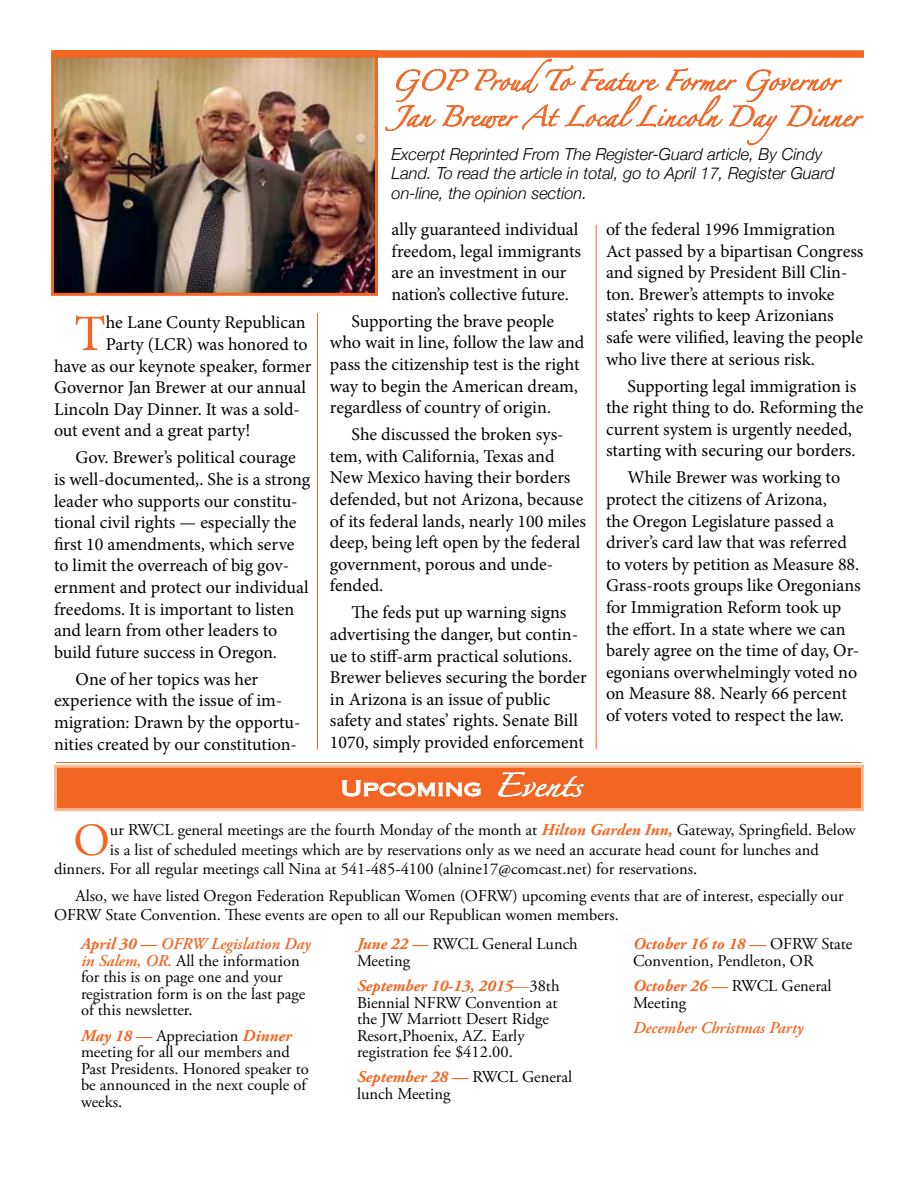
<style>
.page{position:relative;width:918px;height:1188px;background:#fff}
.page>*{position:absolute;margin:0;border:0;box-sizing:border-box;transform-origin:0 0}
.t1{font:51.3px "Minion Pro";color:#f26522}
.t2{font:45.9px "Adobe Garamond Pro";color:#f26522}
.t3{font:21px "Copperplate Thirty One AB";color:#fff;scale:1.1 1}
.t4{font:18px/21.6px "Minion Pro";color:#000}
.t5{font:18px/36px "Zapfino";color:#f26522}
.t6{font:16.5px/16.5px "Adobe Garamond Pro";color:#000}
.t7{font:italic 300 16.5px/19.8px "Helvetica Neue";color:#000}
.t8{font:italic 600 16.5px "Adobe Garamond Pro";color:#f26522}
.s1{font-family:"Zapfino"}
.s2{font-weight:700;font-style:italic;color:#f26522}
.s3{color:#f26522}
.s4{font-weight:600;font-style:italic;color:#f26522}
</style>
<div class="page">
<img style="left:55px;top:58px;width:319px;height:234px">
<svg style="left:385px;top:58px;width:479px;height:88px"></svg>
<div style="left:51px;top:50px;width:327px;height:246px;border:3px solid #f26522"></div>
<div style="left:54px;top:50px;width:810px;height:8px;background:#f26522"></div>
<hr style="left:56px;top:762px;width:806px;height:1px;background:#f26522">
<hr style="left:317px;top:313px;width:1px;height:437px;background:#f26522">
<hr style="left:596px;top:225px;width:1px;height:525px;background:#f26522">
<div style="left:54px;top:765px;width:810px;height:46px;background:#f26522;border:3px solid #fbbc94"></div>
<svg style="left:342px;top:780px;width:139px;height:17px"></svg>
<svg style="left:498px;top:772px;width:86px;height:25px"></svg>
<h1 class="t1" style="left:74px;top:299px;width:33px">T</h1>
<p class="t4" style="left:106px;top:312px;width:201px">he Lane County Republican</p>
<p class="t4" style="left:106px;top:334px;width:203px">Party (LCR) was honored to</p>
<p class="t4" style="left:54px;top:355px;width:259px">have as our keynote speaker, former</p>
<p class="t4" style="left:54px;top:377px;width:254px">Governor Jan Brewer at our annual</p>
<p class="t4" style="left:54px;top:398px;width:248px">Lincoln Day Dinner. It was a sold-</p>
<p class="t4" style="left:54px;top:420px;width:198px">out event and a great party!</p>
<p class="t4" style="left:54px;top:447px;width:258px;text-indent:22px">Gov. Brewer’s political courage is well-documented,. She is a strong leader who supports our constitu&shy;tional civil rights — especially the first 10 amendments, which serve to limit the overreach of big gov&shy;ernment and protect our individual freedoms. It is important to listen and learn from other leaders to build future success in Oregon.</p>
<p class="t4" style="left:54px;top:668px;width:248px;text-indent:22px">One of her topics was her experience with the issue of im&shy;migration: Drawn by the opportu&shy;nities created by our constitution-</p>
<p class="t5" style="left:392px;top:66px;width:470px">GOP ProudTo Feature Former Governor<br>Jan Brewer At LocalLincoln DayDinner</p>
<p class="t7" style="left:392px;top:143px;width:445px">Excerpt Reprinted From The Register-Guard article, By Cindy<br>Land. To read the article in total, go to April 17, Register Guard on-line, the opinion section.</p>
<p class="t4" style="left:392px;top:219px;width:191px">ally guaranteed individual freedom, legal immigrants are an investment in our nation’s collective future.</p>
<p class="t4" style="left:330px;top:310px;width:256px;text-indent:22px">Supporting the brave people who wait in line, follow the law and pass the citizenship test is the right way to begin the American dream, regardless of country of origin.</p>
<p class="t4" style="left:330px;top:424px;width:258px;text-indent:22px">She discussed the broken sys&shy;tem, with California, Texas and<br>New Mexico having their borders defended, but not Arizona, because of its federal lands, nearly 100 miles deep, being left open by the federal government, porous and unde&shy;fended.</p>
<p class="t4" style="left:330px;top:602px;width:258px;text-indent:22px">The feds put up warning signs advertising the danger, but contin&shy;ue to stiff-arm practical solutions.<br>Brewer believes securing the border in Arizona is an issue of public safety and states’ rights. Senate Bill 1070, simply provided enforcement</p>
<p class="t4" style="left:606px;top:219px;width:259px">of the federal 1996 Immigration Act passed by a bipartisan Congress and signed by President Bill Clin&shy;ton. Brewer’s attempts to invoke states’ rights to keep Arizonians safe were vilified, leaving the people who live there at serious risk.</p>
<p class="t4" style="left:606px;top:375px;width:259px;text-indent:22px">Supporting legal immigration is the right thing to do. Reforming the current system is urgently needed, starting with securing our borders.</p>
<p class="t4" style="left:606px;top:467px;width:256px;text-indent:22px">While Brewer was working to protect the citizens of Arizona,<br>the Oregon Legislature passed a driver’s card law that was referred to voters by petition as Measure 88.<br>Grass-roots groups like Oregonians for Immigration Reform took up the effort. In a state where we can barely agree on the time of day, Or&shy;egonians overwhelmingly voted no on Measure 88. Nearly 66 percent of voters voted to respect the law.</p>
<p class="t3" style="left:341px;top:776px;width:221px">Upcoming <span class="s1">Events</span></p>
<h2 class="t2" style="left:73px;top:813px;width:38px">O</h2>
<p class="t6" style="left:110px;top:823px;width:747px">ur RWCL general meetings are the fourth Monday of the month at <span class="s2">Hilton Garden Inn,</span> Gateway, Springfield. Below</p>
<p class="t6" style="left:110px;top:842px;width:710px">is a list of scheduled meetings which are by reservations only as we need an accurate head count for lunches and</p>
<p class="t6" style="left:54px;top:862px;width:645px">dinners. For all regular meetings call Nina at 541-485-4100 (alnine17@comcast.net) for reservations.</p>
<p class="t6" style="left:54px;top:886px;width:791px;line-height:19.5px;text-indent:22px">Also, we have listed Oregon Federation Republican Women (OFRW) upcoming events that are of interest, especially our<br>OFRW State Convention. These events are open to all our Republican women members.</p>
<p class="t6" style="left:357px;top:937px;width:222px"><span class="s2">June 22 —</span> RWCL General Lunch<br>Meeting</p>
<p class="t6" style="left:357px;top:978px;width:204px"><span class="s2">September 10-13, 2015</span><span class="s3">—</span>38th<br>Biennial NFRW Convention at the JW Marriott Desert Ridge<br>Resort,Phoenix, AZ. Early registration fee $412.00.</p>
<p class="t6" style="left:357px;top:1069px;width:217px"><span class="s2">September 28 —</span> RWCL General lunch Meeting</p>
<p class="t6" style="left:81px;top:937px;width:231px"><span class="s2">April 30 —</span> <span class="s4">OFRW Legislation Day in Salem, OR.</span> All the information for this is on page one and your registration form is on the last page of this newsletter.</p>
<p class="t6" style="left:81px;top:1028px;width:229px"><span class="s2">May 18 —</span> Appreciation <span class="s2">Dinner </span>meeting for all our members and<br>Past Presidents. Honored speaker to be announced in the next couple of weeks.</p>
<p class="t6" style="left:633px;top:937px;width:221px"><span class="s2">October 16 to 18 —</span> OFRW State<br>Convention, Pendleton, OR</p>
<p class="t6" style="left:633px;top:978px;width:200px"><span class="s2">October 26 —</span> RWCL General<br>Meeting</p>
<p class="t8" style="left:633px;top:1018px;width:172px">December Christmas Party</p>
</div>
